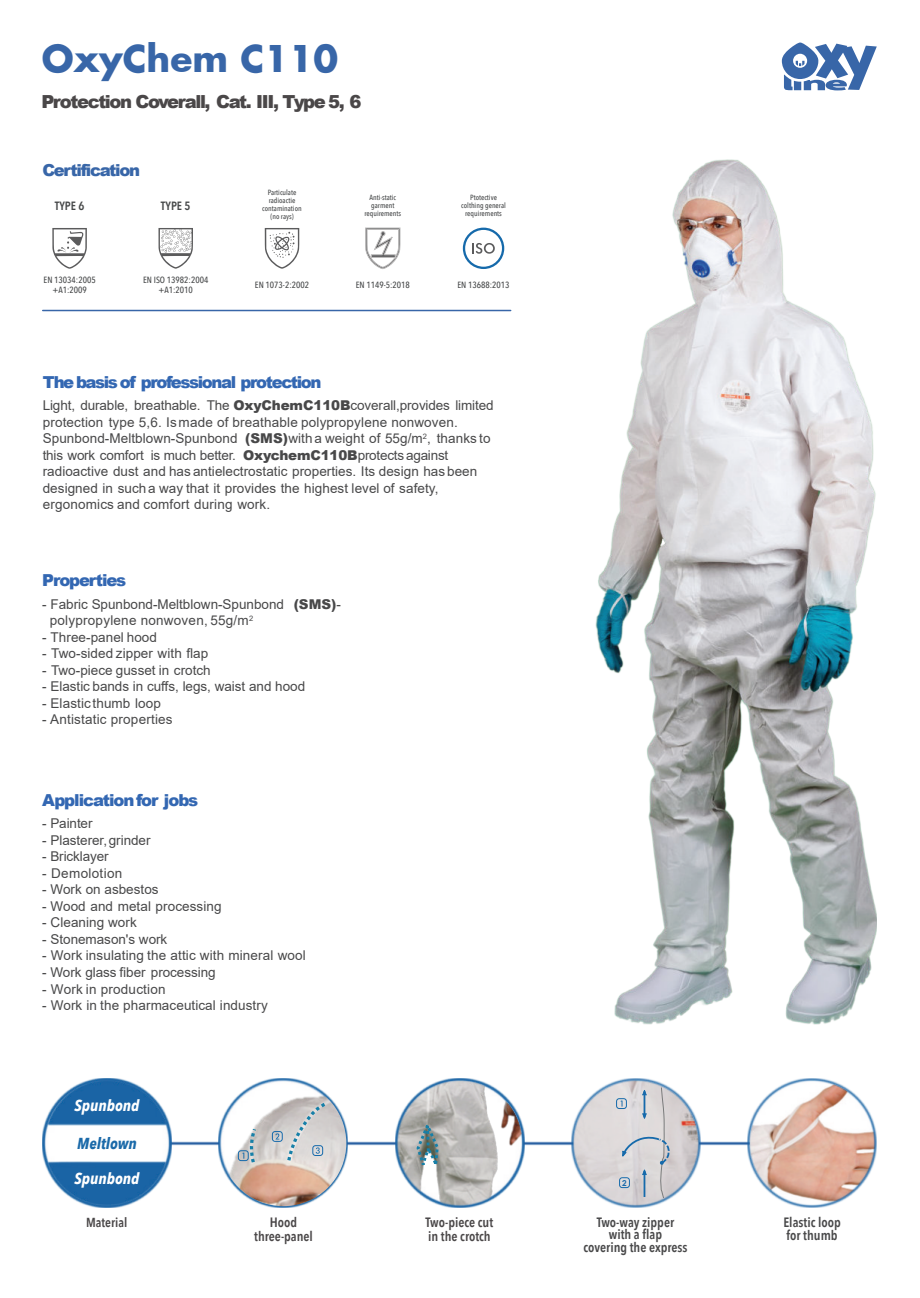
<style>
.page{position:relative;width:920px;height:1298px;background:#fff}
.page>*{position:absolute;margin:0;border:0;box-sizing:border-box;transform-origin:0 0}
.t1{font:700 36px "Futura";color:#3866a8}
.t2{font:900 18px "Arial";letter-spacing:-.075em;color:#4a4748}
.t3{font:900 16.5px "Arial";letter-spacing:-.08em;color:#3367b2}
.t4{font:900 16.5px "Arial";letter-spacing:-.08em;color:#3866a8}
.t5{font:italic 700 15.9px "Avenir Next Condensed";color:#fff}
.t6{font:italic 700 15.9px "Avenir Next Condensed";color:#1b6aa9}
.t7{font:13.5px/16.5px "Arial";letter-spacing:.005em;color:#484849}
.t8{font:600 13.5px/12.5px "Avenir Next Condensed";color:#484849;text-align:center}
.t9{font:600 13.5px/13.5px "Avenir Next Condensed";color:#4a4748;text-align:center}
.t10{font:13.5px "Arial";letter-spacing:.025em;color:#484849}
.t11{font:600 13.05px "Avenir Next Condensed";color:#4a4748}
.t12{font:600 12px "Avenir Next Condensed";color:#454748}
.t13{font:500 9px/9.8px "Avenir Next Condensed";color:#454748;text-align:center}
.t14{font:700 8.1px "Century Gothic";color:#1c6bab}
.t15{font:500 7.5px/8.1px "Avenir Next Condensed";color:#454748;text-align:center}
.s1{font-weight:900}
</style>
<div class="page">
<svg style="left:781px;top:43px;width:95px;height:47px"></svg>
<hr style="left:43px;top:310px;width:467px;height:1px;background:#3866a8">
<img style="left:219px;top:1078px;width:129px;height:129px">
<img style="left:171px;top:1141px;width:577px;height:4px">
<img style="left:229px;top:1095px;width:117px;height:111px">
<img style="left:395px;top:1078px;width:129px;height:129px">
<img style="left:397px;top:1080px;width:125px;height:126px;border-radius:50%">
<svg style="left:415px;top:1118px;width:25px;height:56px"></svg>
<svg style="left:285px;top:1098px;width:46px;height:66px;background:#cccccd"></svg>
<div style="left:312px;top:1145px;width:11px;height:10px;border:1px solid #166aab;border-radius:3px"></div>
<svg style="left:275px;top:1133px;width:4px;height:6px"></svg>
<div style="left:272px;top:1131px;width:10px;height:10px;border:1px solid #166aab;border-radius:3px"></div>
<img style="left:571px;top:1078px;width:129px;height:129px">
<svg style="left:620px;top:1086px;width:51px;height:112px;background:#ceced3"></svg>
<div style="left:616px;top:1098px;width:10px;height:10px;border:1px solid #166aab;border-radius:3px"></div>
<div style="left:619px;top:1177px;width:10px;height:10px;border:1px solid #166aab;border-radius:3px"></div>
<img style="left:43px;top:1078px;width:128px;height:129px">
<img style="left:47px;top:1080px;width:120px;height:45px">
<img style="left:47px;top:1161px;width:120px;height:45px">
<svg style="left:251px;top:1125px;width:7px;height:41px"></svg>
<svg style="left:242px;top:1152px;width:2px;height:6px"></svg>
<div style="left:238px;top:1150px;width:10px;height:10px;border:1px solid #166aab;border-radius:3px"></div>
<img style="left:748px;top:1078px;width:128px;height:129px">
<svg style="left:265px;top:228px;width:34px;height:41px"></svg>
<svg style="left:52px;top:228px;width:35px;height:41px"></svg>
<svg style="left:158px;top:228px;width:35px;height:41px"></svg>
<svg style="left:365px;top:228px;width:35px;height:41px"></svg>
<svg style="left:472px;top:243px;width:23px;height:11px"></svg>
<div style="left:463px;top:228px;width:41px;height:41px;border:2px solid #166aab;border-radius:50%"></div>
<img style="left:595px;top:159px;width:281px;height:865px">
<h1 class="t1" style="left:42px;top:42px;width:298px">OxyChem C110</h1>
<h2 class="t2" style="left:41px;top:95px;width:322px">Protection Coverall, Cat. III, Type 5, 6</h2>
<p class="t4" style="left:42px;top:164px;width:99px">Certification</p>
<p class="t12" style="left:55px;top:198px;width:31px">TYPE 6</p>
<p class="t12" style="left:161px;top:198px;width:31px">TYPE 5</p>
<p class="t13" style="left:44px;top:275px;width:54px">EN 13034:2005 +A1:2009</p>
<p class="t13" style="left:143px;top:275px;width:67px">EN ISO 13982:2004 +A1:2010</p>
<p class="t15" style="left:262px;top:189px;width:41px">Particulate radioactie contamination (no rays)</p>
<p class="t13" style="left:255px;top:280px;width:56px">EN 1073-2:2002</p>
<p class="t15" style="left:364px;top:193px;width:38px">Anti-static garment requirements</p>
<p class="t13" style="left:355px;top:280px;width:56px">EN 1149-5:2018</p>
<p class="t15" style="left:461px;top:193px;width:46px">Ptotective colthing general requirements</p>
<p class="t13" style="left:457px;top:280px;width:54px">EN 13688:2013</p>
<p class="t3" style="left:43px;top:376px;width:280px">The basis of professional protection</p>
<p class="t7" style="left:43px;top:399px;width:452px">Light, durable, breathable. The <span class="s1">OxyChemC110B</span>coverall,provides limited protection type 5,6. Ismade of breathable polypropylene nonwoven.<br>Spunbond-Meltblown-Spunbond <span class="s1">(SMS)</span>witha weight of 55g/m<sup>2</sup>, thanks to this work comfort is much better. <span class="s1">OxychemC110B</span>protectsagainst radioactive dust and has antielectrostatic properties. Its design has been designed in such a way that it provides the highest level of safety, ergonomics and comfort during work.</p>
<p class="t3" style="left:42px;top:574px;width:86px">Properties</p>
<p class="t7" style="left:50px;top:597px;width:293px;text-indent:-8px">- Fabric Spunbond-Meltblown-Spunbond <span class="s1">(SMS)</span>- polypropylene nonwoven, 55g/m<sup>2</sup></p>
<p class="t7" style="left:42px;top:630px;width:116px">- Three-panel hood</p>
<p class="t7" style="left:42px;top:646px;width:167px">- Two-sided zipper with flap</p>
<p class="t7" style="left:42px;top:663px;width:170px">- Two-piece gusset in crotch</p>
<p class="t7" style="left:42px;top:679px;width:264px">- Elastic bands in cuffs, legs, waist and hood</p>
<p class="t7" style="left:42px;top:696px;width:120px">- Elasticthumb loop</p>
<p class="t7" style="left:42px;top:712px;width:132px">- Antistatic properties</p>
<p class="t3" style="left:42px;top:794px;width:158px">Application for jobs</p>
<p class="t7" style="left:42px;top:816px;width:52px">- Painter</p>
<p class="t7" style="left:42px;top:833px;width:110px">- Plasterer,grinder</p>
<p class="t7" style="left:42px;top:849px;width:68px">- Bricklayer</p>
<p class="t10" style="left:42px;top:868px;width:82px">- Demolotion</p>
<p class="t7" style="left:42px;top:882px;width:118px">- Work on asbestos</p>
<p class="t7" style="left:42px;top:899px;width:181px">- Wood and metal processing</p>
<p class="t7" style="left:42px;top:915px;width:96px">- Cleaning work</p>
<p class="t7" style="left:42px;top:932px;width:127px">- Stonemason's work</p>
<p class="t7" style="left:42px;top:948px;width:265px">- Work insulating the attic with mineral wool</p>
<p class="t7" style="left:42px;top:965px;width:175px">- Work glass fiber processing</p>
<p class="t7" style="left:42px;top:981px;width:125px">- Work in production</p>
<p class="t7" style="left:42px;top:998px;width:227px">- Work in the pharmaceutical industry</p>
<p class="t5" style="left:75px;top:1094px;width:66px">Spunbond</p>
<p class="t6" style="left:77px;top:1133px;width:61px">Meltlown</p>
<p class="t5" style="left:75px;top:1168px;width:66px">Spunbond</p>
<p class="t11" style="left:86px;top:1214px;width:43px">Material</p>
<p class="t14" style="left:622px;top:1179px;width:6px">2</p>
<p class="t9" style="left:254px;top:1216px;width:60px">Hood three-panel</p>
<p class="t9" style="left:425px;top:1216px;width:69px;text-align:left">Two-piece cut in the crotch</p>
<p class="t8" style="left:583px;top:1216px;width:106px">Two-way zipper<br>with a flap<br>covering the express</p>
<p class="t8" style="left:783px;top:1216px;width:59px;text-align:left">Elastic loop for thumb</p>
</div>
